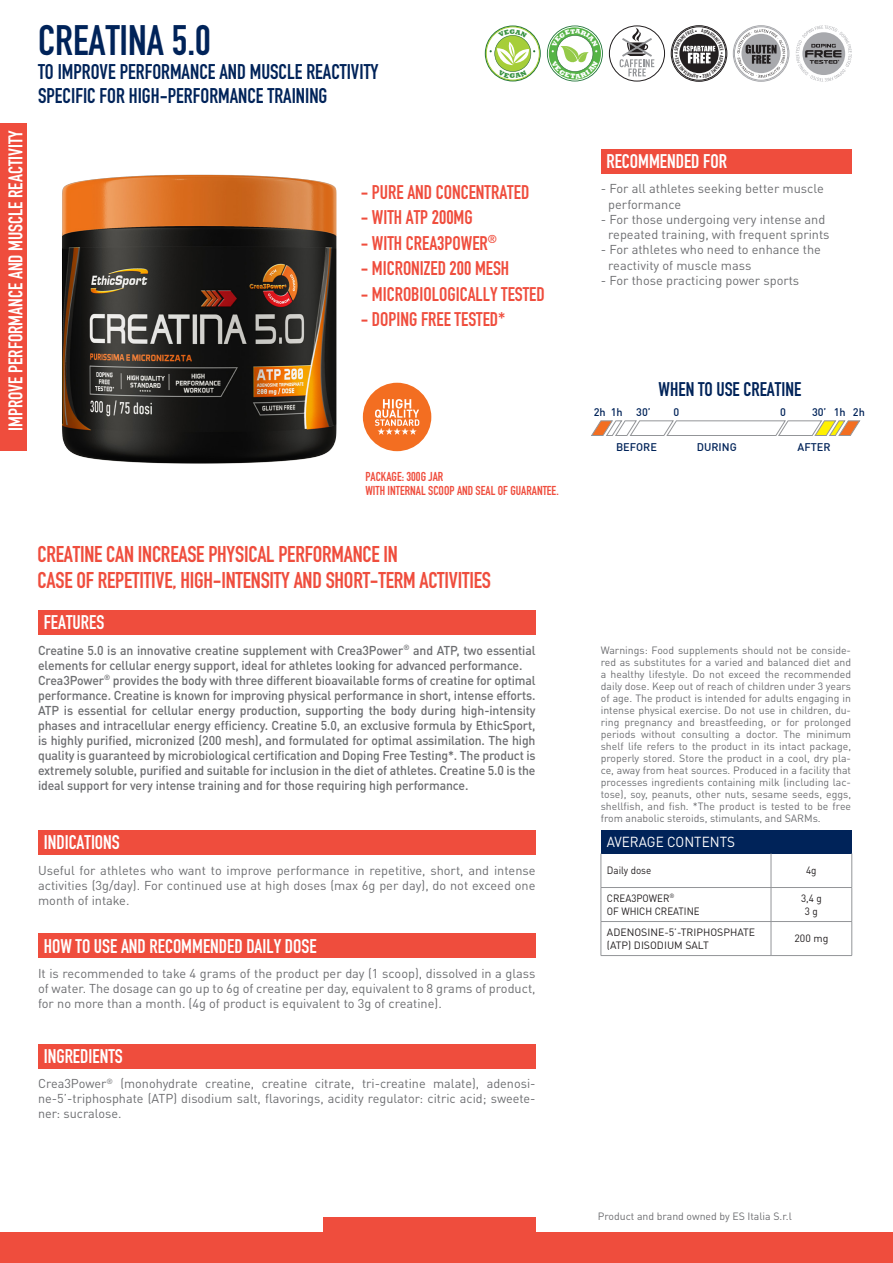
<style>
.page{position:relative;width:893px;height:1263px;background:#fff}
.page>*{position:absolute;margin:0;border:0;box-sizing:border-box;transform-origin:0 0}
.t1{font:42px "DIN Engschrift";color:#002359}
.t2{font:22.5px "DIN Engschrift";letter-spacing:-.01em;color:#ef4d3d}
.t3{font:21px "DIN Engschrift";color:#002359}
.t4{font:19.5px "DIN Engschrift";color:#fff}
.t5{font:19.5px "DIN Engschrift";color:#ef4d3d}
.t6{font:19.5px "DIN Engschrift";color:#002359}
.t7{font:14.4px "DIN Pro";color:#fff;scale:.94 1}
.t8{font:500 12.75px/15px "DIN Pro";letter-spacing:-.01em;color:#6c6d70;scale:.96 1}
.t9{font:12.75px/15.3px "DIN Pro";color:#6c6d70;text-align:justify}
.t10{font:12.75px "DIN Engschrift";color:#ef4d3d}
.t11{font:500 10.95px "DIN";color:#002359}
.t12{font:10.5px/12px "DIN Pro";color:#6c6d70;text-align:justify}
.t13{font:10.5px "DIN Pro";color:#231f20}
.t14{font:10.5px "DIN Pro";color:#231f20;scale:.93 1}
.t15{font:10.5px "DIN Pro";color:#231f20;scale:.94 1}
</style>
<div class="page">
<div style="left:324px;top:1217px;width:212px;height:18px;background:#ef4d3d"></div>
<div style="left:601px;top:149px;width:251px;height:24px;background:#ef4d3d"></div>
<div style="left:0;top:123px;width:27px;height:328px;background:#ef4d3d"></div>
<div style="left:38px;top:830px;width:498px;height:25px;background:#ef4d3d"></div>
<div style="left:38px;top:610px;width:498px;height:25px;background:#ef4d3d"></div>
<div style="left:38px;top:933px;width:498px;height:25px;background:#ef4d3d"></div>
<div style="left:38px;top:1044px;width:498px;height:24px;background:#ef4d3d"></div>
<svg style="left:591px;top:420px;width:269px;height:16px"></svg>
<div style="left:601px;top:830px;width:251px;height:23px;background:#002359"></div>
<hr style="left:601px;top:853px;width:1px;height:34px;background:#939598">
<hr style="left:771px;top:853px;width:1px;height:34px;background:#939598">
<hr style="left:851px;top:853px;width:1px;height:34px;background:#939598">
<hr style="left:601px;top:887px;width:170px;height:1px;background:#939598">
<hr style="left:601px;top:888px;width:1px;height:33px;background:#939598">
<hr style="left:771px;top:887px;width:81px;height:1px;background:#939598">
<hr style="left:771px;top:888px;width:1px;height:33px;background:#939598">
<hr style="left:851px;top:888px;width:1px;height:33px;background:#939598">
<hr style="left:601px;top:921px;width:170px;height:1px;background:#939598">
<hr style="left:601px;top:922px;width:1px;height:33px;background:#939598">
<hr style="left:771px;top:921px;width:81px;height:1px;background:#939598">
<hr style="left:771px;top:922px;width:1px;height:33px;background:#939598">
<hr style="left:851px;top:922px;width:1px;height:33px;background:#939598">
<hr style="left:601px;top:955px;width:170px;height:1px;background:#939598">
<hr style="left:771px;top:955px;width:81px;height:1px;background:#939598">
<svg style="left:734px;top:27px;width:54px;height:53px"></svg>
<div style="left:733px;top:26px;width:56px;height:55px;border:1px solid #a8a9ad;border-radius:50%"></div>
<svg style="left:737px;top:29px;width:48px;height:49px"></svg>
<div style="left:671px;top:26px;width:56px;height:55px;border:1px solid #231f20;border-radius:50%"></div>
<div style="left:609px;top:26px;width:56px;height:55px;border:1px solid #231f20;border-radius:50%"></div>
<svg style="left:620px;top:28px;width:34px;height:48px"></svg>
<svg style="left:485px;top:26px;width:56px;height:55px"></svg>
<svg style="left:486px;top:27px;width:53px;height:53px"></svg>
<div style="left:486px;top:27px;width:54px;height:53px;border:1px solid #a6ce39;border-radius:50%"></div>
<svg style="left:547px;top:26px;width:56px;height:55px"></svg>
<svg style="left:548px;top:27px;width:54px;height:53px"></svg>
<div style="left:548px;top:27px;width:54px;height:53px;border:1px solid #fff;border-radius:50%"></div>
<img style="left:62px;top:174px;width:275px;height:290px">
<svg style="left:796px;top:26px;width:56px;height:55px"></svg>
<div style="left:363px;top:383px;width:68px;height:68px;background:#f36e21;border-radius:50%"></div>
<svg style="left:375px;top:399px;width:44px;height:36px"></svg>
<div style="left:0;top:1232px;width:893px;height:31px;background:#ef4d3d"></div>
<svg style="left:674px;top:29px;width:50px;height:49px"></svg>
<svg style="left:490px;top:29px;width:45px;height:50px"></svg>
<svg style="left:551px;top:29px;width:47px;height:50px"></svg>
<p class="t4" style="left:4px;top:431px;width:303px;rotate:-90deg">IMPROVE PERFORMANCE AND MUSCLE REACTIVITY</p>
<p class="t1" style="left:38px;top:16px;width:174px">CREATINA 5.0</p>
<p class="t3" style="left:38px;top:60px;width:342px">TO IMPROVE PERFORMANCE AND MUSCLE REACTIVITY</p>
<p class="t3" style="left:38px;top:84px;width:291px">SPECIFIC FOR HIGH-PERFORMANCE TRAINING</p>
<p class="t5" style="left:361px;top:181px;width:170px">- PURE AND CONCENTRATED</p>
<p class="t5" style="left:361px;top:206px;width:114px">- WITH ATP 200MG</p>
<p class="t5" style="left:361px;top:232px;width:138px">- WITH CREA3POWER<sup>®</sup></p>
<p class="t5" style="left:361px;top:257px;width:150px">- MICRONIZED 200 MESH</p>
<p class="t5" style="left:361px;top:283px;width:186px">- MICROBIOLOGICALLY TESTED</p>
<p class="t5" style="left:361px;top:308px;width:146px">- DOPING FREE TESTED*</p>
<p class="t10" style="left:365px;top:469px;width:79px">PACKAGE: 300G JAR</p>
<p class="t10" style="left:365px;top:483px;width:195px">WITH INTERNAL SCOOP AND SEAL OF GUARANTEE.</p>
<p class="t2" style="left:38px;top:541px;width:362px">CREATINE CAN INCREASE PHYSICAL PERFORMANCE IN</p>
<p class="t2" style="left:38px;top:566px;width:455px">CASE OF REPETITIVE, HIGH-INTENSITY AND SHORT-TERM ACTIVITIES</p>
<p class="t4" style="left:44px;top:611px;width:62px">FEATURES</p>
<p class="t8" style="left:38px;top:641px;width:520px">Creatine 5.0 is an innovative creatine supplement with Crea3Power<sup>®</sup> and ATP, two essential elements for cellular energy support, ideal for athletes looking for advanced performance.</p>
<p class="t8" style="left:38px;top:671px;width:520px">Crea3Power<sup>®</sup> provides the body with three different bioavailable forms of creatine for optimal performance. Creatine is known for improving physical performance in short, intense efforts.</p>
<p class="t8" style="left:38px;top:701px;width:520px;text-align:justify">ATP is essential for cellular energy production, supporting the body during high-intensity phases and intracellular energy efficiency. Creatine 5.0, an exclusive formula by EthicSport, is highly purified, micronized (200 mesh), and formulated for optimal assimilation. The high quality is guaranteed by microbiological certification and Doping Free Testing*. The product is extremely soluble, purified and suitable for inclusion in the diet of athletes. Creatine 5.0 is the ideal support for very intense training and for those requiring high performance.</p>
<p class="t4" style="left:44px;top:831px;width:78px">INDICATIONS</p>
<p class="t9" style="left:38px;top:861px;width:499px">Useful for athletes who want to improve performance in repetitive, short, and intense activities (3g/day). For continued use at high doses (max 6g per day), do not exceed one month of intake.</p>
<p class="t4" style="left:44px;top:934px;width:274px">HOW TO USE AND RECOMMENDED DAILY DOSE</p>
<p class="t9" style="left:38px;top:964px;width:499px">It is recommended to take 4 grams of the product per day (1 scoop), dissolved in a glass of water. The dosage can go up to 6g of creatine per day, equivalent to 8 grams of product, for no more than a month. (4g of product is equivalent to 3g of creatine).</p>
<p class="t4" style="left:44px;top:1045px;width:81px">INGREDIENTS</p>
<p class="t9" style="left:38px;top:1075px;width:499px">Crea3Power<sup>®</sup> (monohydrate creatine, creatine citrate, tri-creatine malate), adenosi&shy;ne-5’-triphosphate (ATP) disodium salt, flavorings, acidity regulator: citric acid; sweete&shy;ner: sucralose.</p>
<p class="t4" style="left:606px;top:149px;width:122px">RECOMMENDED FOR</p>
<p class="t9" style="left:608px;top:180px;width:217px;text-indent:-7px">- For all athletes seeking better muscle performance</p>
<p class="t9" style="left:601px;top:210px;width:230px;text-align:center">- For those undergoing very intense and repeated training, with frequent sprints</p>
<p class="t9" style="left:608px;top:241px;width:214px;text-indent:-7px">- For athletes who need to enhance the reactivity of muscle mass</p>
<p class="t9" style="left:601px;top:271px;width:200px">- For those practicing power sports</p>
<p class="t6" style="left:659px;top:378px;width:144px">WHEN TO USE CREATINE</p>
<p class="t11" style="left:611px;top:405px;width:13px">1h</p>
<p class="t11" style="left:636px;top:405px;width:16px">30’</p>
<p class="t11" style="left:673px;top:405px;width:7px">0</p>
<p class="t11" style="left:780px;top:405px;width:7px">0</p>
<p class="t11" style="left:812px;top:405px;width:16px">30’</p>
<p class="t11" style="left:834px;top:405px;width:13px">1h</p>
<p class="t11" style="left:697px;top:440px;width:41px">DURING</p>
<p class="t11" style="left:798px;top:440px;width:35px">AFTER</p>
<p class="t11" style="left:594px;top:405px;width:13px">2h</p>
<p class="t11" style="left:853px;top:405px;width:13px">2h</p>
<p class="t11" style="left:616px;top:440px;width:42px">BEFORE</p>
<p class="t12" style="left:601px;top:643px;width:252px">Warnings: Food supplements should not be conside&shy;red as substitutes for a varied and balanced diet and a healthy lifestyle. Do not exceed the recommended daily dose. Keep out of reach of children under 3 years of age. The product is intended for adults engaging in intense physical exercise. Do not use in children, du&shy;ring pregnancy and breastfeeding, or for prolonged periods without consulting a doctor. The minimum shelf life refers to the product in its intact package, properly stored. Store the product in a cool, dry pla&shy;ce, away from heat sources. Produced in a facility that processes ingredients containing milk (including lac&shy;tose), soy, peanuts, other nuts, sesame seeds, eggs, shellfish, and fish. *The product is tested to be free from anabolic steroids, stimulants, and SARMs.</p>
<p class="t7" style="left:607px;top:830px;width:138px">AVERAGE CONTENTS</p>
<p class="t15" style="left:607px;top:862px;width:49px">Daily dose</p>
<p class="t15" style="left:806px;top:862px;width:13px">4g</p>
<p class="t14" style="left:607px;top:889px;width:74px">CREA3POWER<sup>®</sup></p>
<p class="t14" style="left:607px;top:903px;width:101px">OF WHICH CREATINE</p>
<p class="t15" style="left:801px;top:889px;width:24px">3,4 g</p>
<p class="t15" style="left:805px;top:903px;width:15px">3 g</p>
<p class="t13" style="left:607px;top:923px;width:150px">ADENOSINE-5’-TRIPHOSPHATE</p>
<p class="t13" style="left:607px;top:937px;width:103px">(ATP) DISODIUM SALT</p>
<p class="t13" style="left:794px;top:930px;width:35px">200 mg</p>
<p class="t12" style="left:598px;top:1209px;width:195px">Product and brand owned by ES Italia S.r.l</p>
</div>
